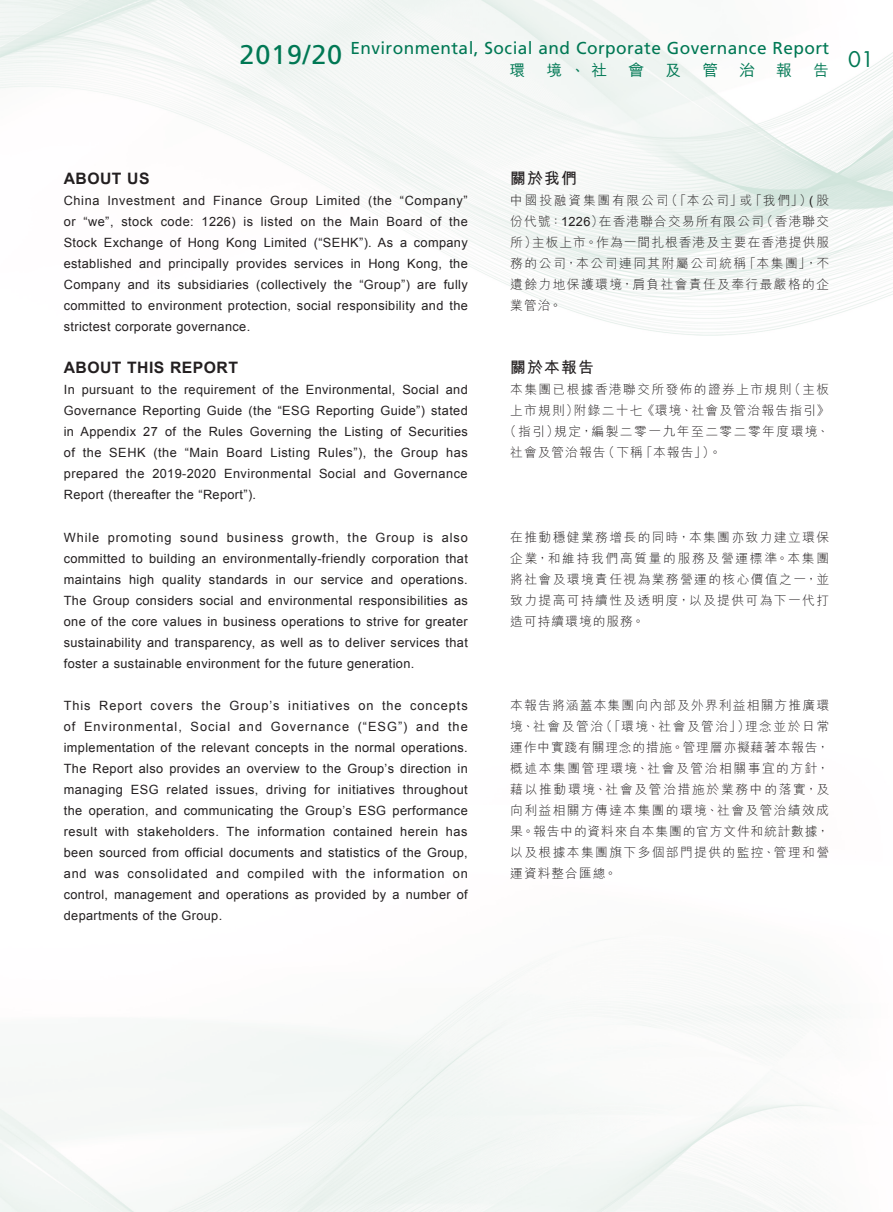
<style>
.page{position:relative;width:893px;height:1212px;background:#fff}
.page>*{position:absolute;margin:0;border:0;box-sizing:border-box;transform-origin:0 0}
.t1{font:27px "Frutiger LT Std";letter-spacing:.03em;color:#007854}
.t2{font:21px "Futura Std";color:#007854}
.t3{font:17.25px "Frutiger LT Std";letter-spacing:.025em;color:#007854}
.t4{font:700 15.75px "Arial";letter-spacing:.03em;color:#231f20}
.t5{font:500 15.75px "M Hei HK";color:#007854}
.t6{font:700 15.75px "M Hei HK";letter-spacing:.08em;color:#231f20}
.t7{font:12.75px/21px "Arial";letter-spacing:.03em;color:#231f20;text-align:justify}
.t8{font:300 12.75px/21px "M Hei HK";letter-spacing:.11em;color:#231f20;text-align:justify}
.t9{font:300 12.75px "M Hei HK";letter-spacing:.08em;color:#231f20}
.s1{font-family:"Arial";font-weight:400}
</style>
<div class="page">
<h3 class="t3" style="left:350px;top:38px;width:480px">Environmental, Social and Corporate Governance Report</h3>
<p class="t5" style="left:510px;top:58px;width:17px">環</p>
<p class="t5" style="left:546px;top:58px;width:62px">境、社</p>
<p class="t5" style="left:628px;top:58px;width:17px">會</p>
<p class="t5" style="left:665px;top:58px;width:17px">及</p>
<p class="t5" style="left:702px;top:58px;width:17px">管</p>
<p class="t5" style="left:739px;top:58px;width:17px">治</p>
<p class="t5" style="left:776px;top:58px;width:17px">報</p>
<p class="t5" style="left:813px;top:58px;width:17px">告</p>
<h1 class="t1" style="left:240px;top:38px;width:104px">2019/20</h1>
<h2 class="t2" style="left:848px;top:46px;width:27px">01</h2>
<p class="t4" style="left:64px;top:168px;width:87px">ABOUT US</p>
<p class="t7" style="left:64px;top:190px;width:406px">China Investment and Finance Group Limited (the “Company” or “we”, stock code: 1226) is listed on the Main Board of the Stock Exchange of Hong Kong Limited (“SEHK”). As a company established and principally provides services in Hong Kong, the Company and its subsidiaries (collectively the “Group”) are fully committed to environment protection, social responsibility and the strictest corporate governance.</p>
<p class="t4" style="left:64px;top:357px;width:176px">ABOUT THIS REPORT</p>
<p class="t7" style="left:64px;top:380px;width:406px">In pursuant to the requirement of the Environmental, Social and Governance Reporting Guide (the “ESG Reporting Guide”) stated in Appendix 27 of the Rules Governing the Listing of Securities of the SEHK (the “Main Board Listing Rules”), the Group has prepared the 2019-2020 Environmental Social and Governance Report (thereafter the “Report”).</p>
<p class="t7" style="left:64px;top:527px;width:406px">While promoting sound business growth, the Group is also committed to building an environmentally-friendly corporation that maintains high quality standards in our service and operations.<br>The Group considers social and environmental responsibilities as one of the core values in business operations to strive for greater sustainability and transparency, as well as to deliver services that foster a sustainable environment for the future generation.</p>
<p class="t7" style="left:64px;top:695px;width:406px">This Report covers the Group’s initiatives on the concepts of Environmental, Social and Governance (“ESG”) and the implementation of the relevant concepts in the normal operations.<br>The Report also provides an overview to the Group’s direction in managing ESG related issues, driving for initiatives throughout the operation, and communicating the Group’s ESG performance result with stakeholders. The information contained herein has been sourced from official documents and statistics of the Group, and was consolidated and compiled with the information on control, management and operations as provided by a number of departments of the Group.</p>
<p class="t6" style="left:510px;top:167px;width:68px">關於我們</p>
<p class="t8" style="left:510px;top:190px;width:320px">中國投融資集團有限公司（「本公司」或「我們」）<span class="s1">(</span>股份代號：<span class="s1">1226</span>）在香港聯合交易所有限公司（香港聯交所）主板上市。作為一間扎根香港及主要在香港提供服務的公司，本公司連同其附屬公司統稱「本集團」，不遺餘力地保護環境，肩負社會責任及奉行最嚴格的企業管治。</p>
<p class="t6" style="left:510px;top:356px;width:85px">關於本報告</p>
<p class="t8" style="left:510px;top:379px;width:320px">本集團已根據香港聯交所發佈的證券上市規則（主板</p>
<p class="t8" style="left:510px;top:400px;width:320px">上市規則）附錄二十七《環境、社會及管治報告指引》</p>
<p class="t8" style="left:504px;top:421px;width:327px">（指引）規定，編製二零一九年至二零二零年度環境、</p>
<p class="t9" style="left:510px;top:446px;width:213px">社會及管治報告（下稱「本報告」）。</p>
<p class="t8" style="left:510px;top:526px;width:320px">在推動穩健業務增長的同時，本集團亦致力建立環保企業，和維持我們高質量的服務及營運標準。本集團將社會及環境責任視為業務營運的核心價值之一，並致力提高可持續性及透明度，以及提供可為下一代打造可持續環境的服務。</p>
<p class="t8" style="left:510px;top:695px;width:320px">本報告將涵蓋本集團向內部及外界利益相關方推廣環境、社會及管治（「環境、社會及管治」）理念並於日常運作中實踐有關理念的措施。管理層亦擬藉著本報告，概述本集團管理環境、社會及管治相關事宜的方針，藉以推動環境、社會及管治措施於業務中的落實，及向利益相關方傳達本集團的環境、社會及管治績效成果。報告中的資料來自本集團的官方文件和統計數據，以及根據本集團旗下多個部門提供的監控、管理和營運資料整合匯總。</p>
</div>
